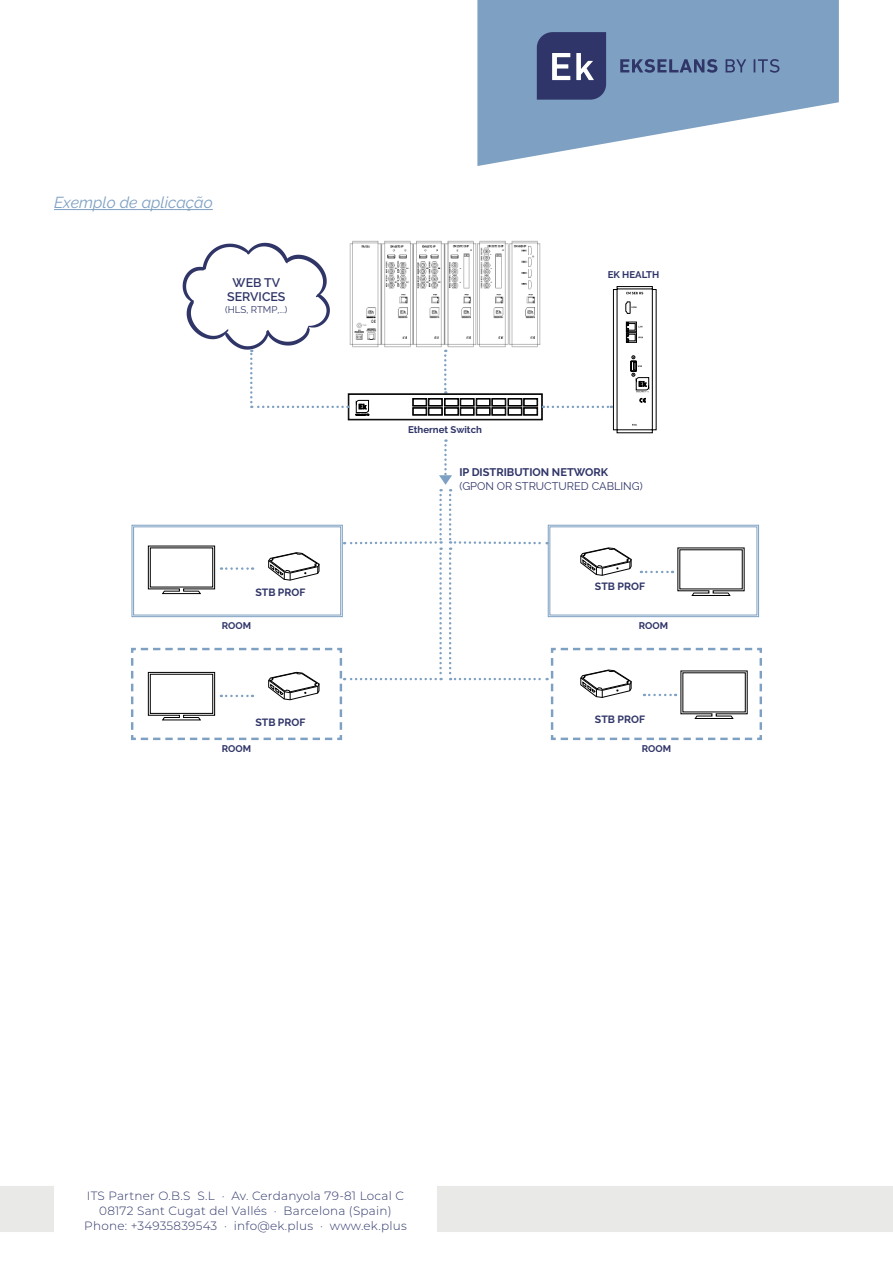
<style>
.page{position:relative;width:893px;height:1263px;background:#fff}
.page>*{position:absolute;margin:0;border:0;box-sizing:border-box;transform-origin:0 0}
.t1{font:italic 15.9px "Raleway";color:#7ea0c2}
.t2{font:600 12.45px/14.9px "Raleway";color:#303568;text-align:center}
.t3{font:300 12px/15px "Montserrat";letter-spacing:.02em;color:#2d3568;text-align:center}
.t4{font:11.1px "Raleway";color:#303568}
.t5{font:700 11.1px "Raleway";color:#303568}
.t6{font:700 10.5px "Raleway";color:#303568}
.t7{font:700 9.6px "Raleway";color:#303568}
.t8{font:9.6px "Raleway";color:#303568}
</style>
<div class="page">
<svg style="left:477px;top:0;width:362px;height:166px;fill:#7ea0c2"></svg>
<svg style="left:537px;top:32px;width:69px;height:68px"></svg>
<svg style="left:620px;top:59px;width:97px;height:14px"></svg>
<svg style="left:726px;top:59px;width:20px;height:13px"></svg>
<svg style="left:754px;top:59px;width:25px;height:14px"></svg>
<hr style="left:54px;top:209px;width:159px;height:1px;background:#7ea0c2">
<svg style="left:131px;top:439px;width:631px;height:302px"></svg>
<svg style="left:183px;top:243px;width:470px;height:190px"></svg>
<div style="left:0;top:1186px;width:54px;height:46px;background:#e9e9e7"></div>
<div style="left:437px;top:1186px;width:456px;height:46px;background:#e9e9e7"></div>
<h1 class="t1" style="left:54px;top:194px;width:160px">Exemplo de aplicação</h1>
<p class="t2" style="left:227px;top:275px;width:60px">WEB TV<br>SERVICES</p>
<p class="t8" style="left:225px;top:304px;width:64px">(HLS, RTMP,...)</p>
<p class="t7" style="left:608px;top:269px;width:53px">EK HEALTH</p>
<p class="t7" style="left:408px;top:424px;width:75px">Ethernet Switch</p>
<p class="t6" style="left:255px;top:586px;width:52px">STB PROF</p>
<p class="t5" style="left:459px;top:466px;width:150px">IP DISTRIBUTION NETWORK</p>
<p class="t4" style="left:459px;top:479px;width:185px">(GPON OR STRUCTURED CABLING)</p>
<p class="t6" style="left:595px;top:581px;width:52px">STB PROF</p>
<p class="t7" style="left:222px;top:620px;width:31px">ROOM</p>
<p class="t7" style="left:639px;top:620px;width:31px">ROOM</p>
<p class="t6" style="left:255px;top:716px;width:52px">STB PROF</p>
<p class="t6" style="left:595px;top:713px;width:52px">STB PROF</p>
<p class="t7" style="left:222px;top:743px;width:31px">ROOM</p>
<p class="t7" style="left:642px;top:743px;width:31px">ROOM</p>
<p class="t3" style="left:84px;top:1187px;width:324px">ITS Partner O.B.S S.L · Av. Cerdanyola 79-81 Local C<br>08172 Sant Cugat del Vallés · Barcelona (Spain)<br>Phone: +34935839543 · info@ek.plus · www.ek.plus</p>
</div>
